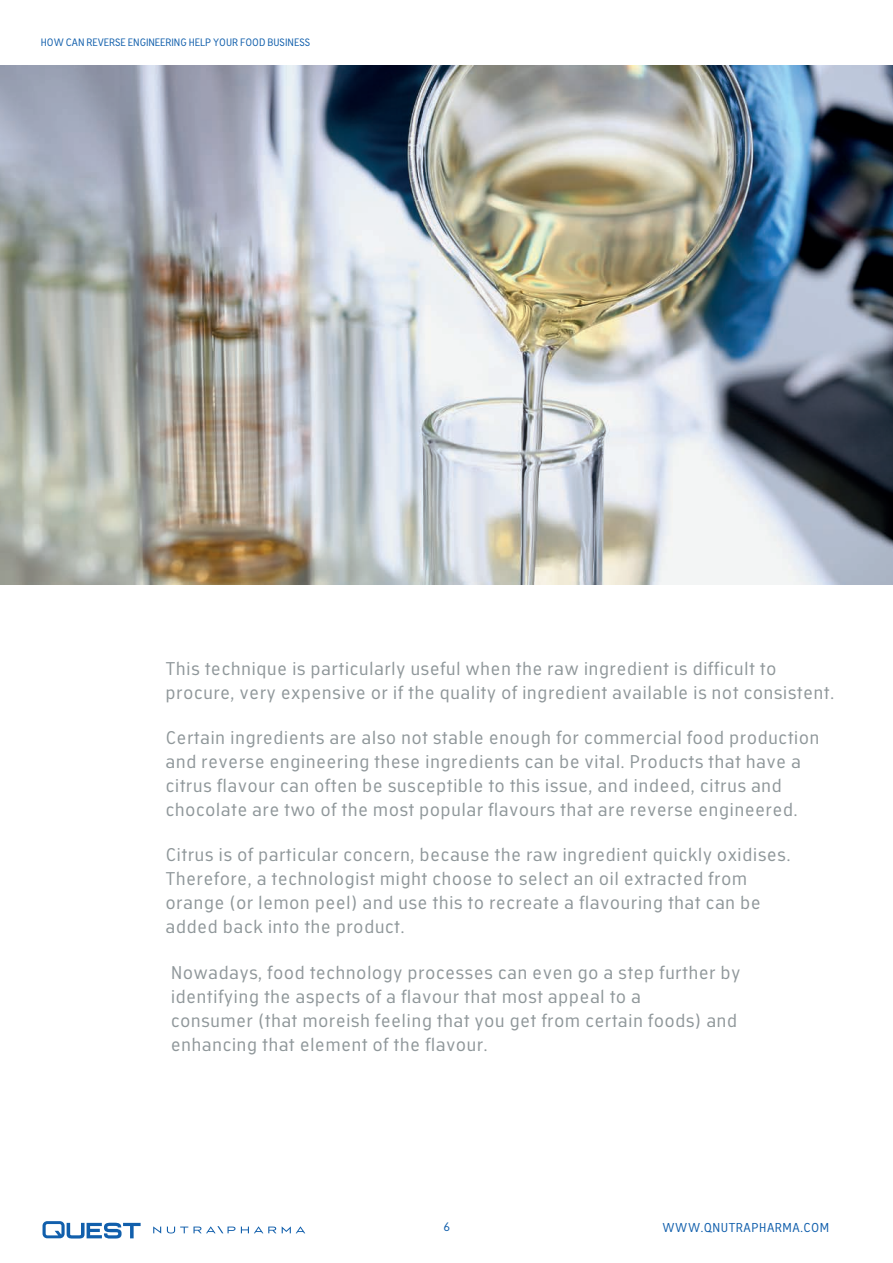
<style>
.page{position:relative;width:893px;height:1263px;background:#fff}
.page>*{position:absolute;margin:0;border:0;box-sizing:border-box;transform-origin:0 0}
.t1{font:18px/24px "Academy Sans";letter-spacing:.05em;color:#8f979a}
.t2{font:12.6px "Academy Sans";letter-spacing:.045em;color:#115fac}
.t3{font:12px "Academy Sans";color:#115fac}
.t4{font:10.5px "Academy Sans";color:#115fac}
</style>
<div class="page">
<svg style="left:43px;top:1221px;width:98px;height:17px"></svg>
<svg style="left:153px;top:1226px;width:8px;height:7px"></svg>
<svg style="left:167px;top:1226px;width:68px;height:7px"></svg>
<svg style="left:241px;top:1226px;width:35px;height:7px"></svg>
<svg style="left:282px;top:1226px;width:23px;height:7px"></svg>
<img style="left:0;top:66px;width:893px;height:519px">
<p class="t4" style="left:41px;top:36px;width:271px">HOW CAN REVERSE ENGINEERING HELP YOUR FOOD BUSINESS</p>
<p class="t1" style="left:166px;top:656px;width:670px">This technique is particularly useful when the raw ingredient is difficult to procure, very expensive or if the quality of ingredient available is not consistent.</p>
<p class="t1" style="left:166px;top:726px;width:655px">Certain ingredients are also not stable enough for commercial food production and reverse engineering these ingredients can be vital. Products that have a citrus flavour can often be susceptible to this issue, and indeed, citrus and chocolate are two of the most popular flavours that are reverse engineered.</p>
<p class="t1" style="left:166px;top:843px;width:626px">Citrus is of particular concern, because the raw ingredient quickly oxidises.<br>Therefore, a technologist might choose to select an oil extracted from orange (or lemon peel) and use this to recreate a flavouring that can be added back into the product.</p>
<p class="t1" style="left:171px;top:960px;width:571px">Nowadays, food technology processes can even go a step further by identifying the aspects of a flavour that most appeal to a<br>consumer (that moreish feeling that you get from certain foods) and enhancing that element of the flavour.</p>
<p class="t3" style="left:443px;top:1220px;width:8px">6</p>
<p class="t2" style="left:662px;top:1220px;width:168px">WWW.QNUTRAPHARMA.COM</p>
</div>
